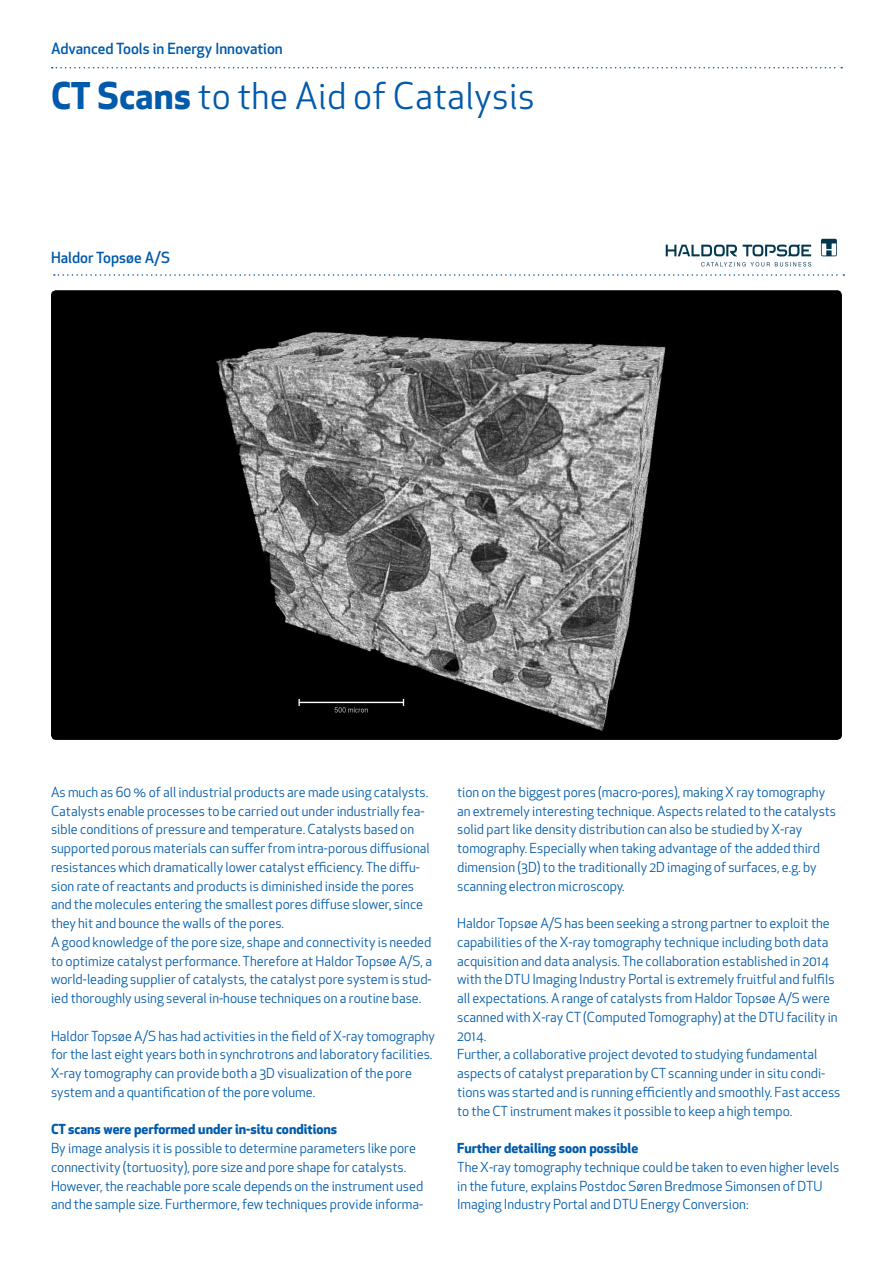
<style>
.page{position:relative;width:893px;height:1263px;background:#fff}
.page>*{position:absolute;margin:0;border:0;box-sizing:border-box;transform-origin:0 0}
.Niv1{font:36px "Apex New";letter-spacing:.01em;color:#015aaa}
.Niv2{font:500 15px "Apex New";color:#015aaa}
.Brødtekst{font:13.5px/18.8px "Apex New";color:#015aaa}
.Brødtekst-2{font:700 13.5px "Apex New";color:#015aaa}
.s1{font-weight:700}
</style>
<div class="page">
<svg style="left:54px;top:274px;width:790px;height:2px"></svg>
<svg style="left:52px;top:67px;width:790px;height:1px"></svg>
<img style="left:665px;top:238px;width:172px;height:29px">
<img style="left:51px;top:290px;width:791px;height:450px">
<p class="Niv2" style="left:51px;top:38px;width:233px">Advanced Tools in Energy Innovation</p>
<p class="Niv1" style="left:51px;top:73px;width:485px"><span class="s1">CT Scans</span> to the Aid of Catalysis</p>
<p class="Niv2" style="left:51px;top:247px;width:121px">Haldor Topsøe A/S</p>
<p class="Brødtekst" style="left:51px;top:783px;width:383px">As much as 60 % of all industrial products are made using catalysts.<br>Catalysts enable processes to be carried out under industrially fea&shy;sible conditions of pressure and temperature. Catalysts based on supported porous materials can suffer from intra-porous diffusional resistances which dramatically lower catalyst efficiency. The diffu&shy;sion rate of reactants and products is diminished inside the pores and the molecules entering the smallest pores diffuse slower, since they hit and bounce the walls of the pores.<br>A good knowledge of the pore size, shape and connectivity is needed to optimize catalyst performance. Therefore at Haldor Topsøe A/S, a world-leading supplier of catalysts, the catalyst pore system is stud&shy;ied thoroughly using several in-house techniques on a routine base.</p>
<p class="Brødtekst" style="left:51px;top:1026px;width:385px">Haldor Topsøe A/S has had activities in the field of X-ray tomography for the last eight years both in synchrotrons and laboratory facilities.<br>X-ray tomography can provide both a 3D visualization of the pore system and a quantification of the pore volume.</p>
<p class="Brødtekst-2" style="left:51px;top:1120px;width:288px">CT scans were performed under in-situ conditions</p>
<p class="Brødtekst" style="left:51px;top:1139px;width:374px">By image analysis it is possible to determine parameters like pore connectivity (tortuosity), pore size and pore shape for catalysts.<br>However, the reachable pore scale depends on the instrument used and the sample size. Furthermore, few techniques provide informa-</p>
<p class="Brødtekst" style="left:457px;top:783px;width:380px">tion on the biggest pores (macro-pores), making X ray tomography an extremely interesting technique. Aspects related to the catalysts solid part like density distribution can also be studied by X-ray tomography. Especially when taking advantage of the added third dimension (3D) to the traditionally 2D imaging of surfaces, e.g. by scanning electron microscopy.</p>
<p class="Brødtekst" style="left:457px;top:914px;width:385px">Haldor Topsøe A/S has been seeking a strong partner to exploit the capabilities of the X-ray tomography technique including both data acquisition and data analysis. The collaboration established in 2014 with the DTU Imaging Industry Portal is extremely fruitful and fulfils all expectations. A range of catalysts from Haldor Topsøe A/S were scanned with X-ray CT (Computed Tomography) at the DTU facility in 2014.<br>Further, a collaborative project devoted to studying fundamental aspects of catalyst preparation by CT scanning under in situ condi&shy;tions was started and is running efficiently and smoothly. Fast access to the CT instrument makes it possible to keep a high tempo.</p>
<p class="Brødtekst-2" style="left:457px;top:1138px;width:183px">Further detailing soon possible</p>
<p class="Brødtekst" style="left:457px;top:1158px;width:384px">The X-ray tomography technique could be taken to even higher levels in the future, explains Postdoc Søren Bredmose Simonsen of DTU<br>Imaging Industry Portal and DTU Energy Conversion:</p>
</div>
